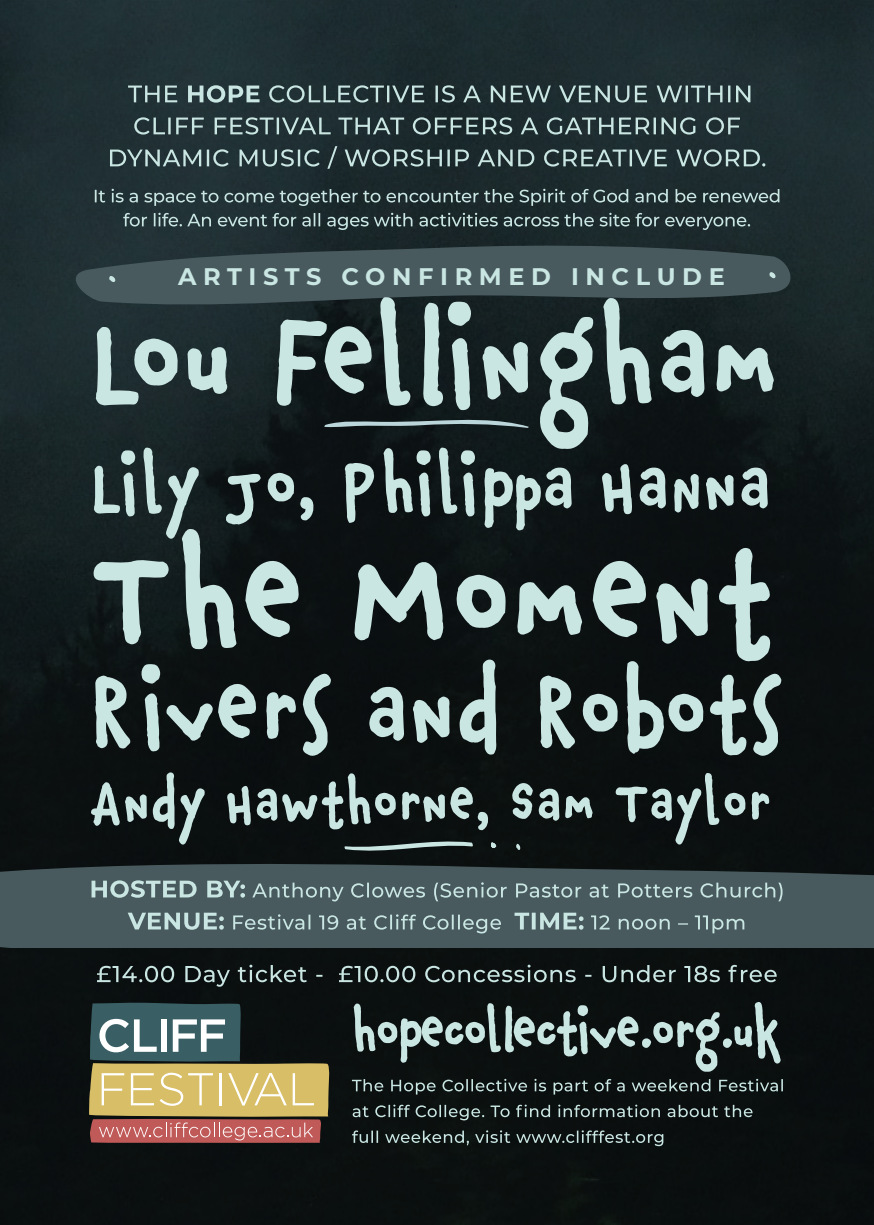
<style>
.page{position:relative;width:874px;height:1225px;background:#fff}
.page>*{position:absolute;margin:0;border:0;box-sizing:border-box;transform-origin:0 0}
.t1{font:700 138.8px "Chauncy Pro";letter-spacing:.03em;color:#c9e6e3}
.t2{font:700 122.8px "Chauncy Pro";letter-spacing:.03em;color:#c9e6e3}
.t3{font:700 98.8px "Chauncy Pro";letter-spacing:.03em;color:#c9e6e3}
.t4{font:700 74.8px "Chauncy Pro";letter-spacing:.03em;color:#c9e6e3}
.t5{font:700 58.8px "Chauncy Pro";letter-spacing:.03em;color:#c9e6e3}
.t6{font:700 55.4px "Chauncy Pro";color:#c9e6e3}
.t7{font:700 24px "Montserrat";letter-spacing:.275em;color:#c9e6e3}
</style>
<div class="page">
<img style="left:0;top:0;width:873px;height:1225px">
<svg style="left:0;top:859px;width:873px;height:88px;background:#3f4f52"></svg>
<svg style="left:590px;top:915px;width:154px;height:18px;background:#5f7376"></svg>
<svg style="left:514px;top:912px;width:69px;height:17px"></svg>
<svg style="left:233px;top:914px;width:267px;height:19px;background:#637779"></svg>
<svg style="left:128px;top:912px;width:96px;height:17px;background:#82999a"></svg>
<svg style="left:252px;top:882px;width:530px;height:19px;background:#617578"></svg>
<svg style="left:91px;top:880px;width:154px;height:17px;background:#809798"></svg>
<svg style="left:123px;top:213px;width:626px;height:17px;background:#405153"></svg>
<svg style="left:95px;top:189px;width:684px;height:17px;background:#405254"></svg>
<svg style="left:110px;top:146px;width:655px;height:23px;background:#425457"></svg>
<svg style="left:338px;top:117px;width:401px;height:18px;background:#4b5e60"></svg>
<svg style="left:134px;top:117px;width:196px;height:18px;background:#4d6062"></svg>
<svg style="left:656px;top:86px;width:94px;height:16px;background:#55696b"></svg>
<svg style="left:128px;top:85px;width:518px;height:18px;background:#4e6163"></svg>
<svg style="left:59px;top:243px;width:741px;height:67px;background:#38494c"></svg>
<svg style="left:109px;top:275px;width:7px;height:8px"></svg>
<svg style="left:768px;top:272px;width:7px;height:7px"></svg>
<svg style="left:323px;top:418px;width:206px;height:10px;background:#506062"></svg>
<svg style="left:344px;top:838px;width:129px;height:16px;background:#3b4746"></svg>
<svg style="left:516px;top:843px;width:4px;height:7px"></svg>
<svg style="left:490px;top:842px;width:6px;height:7px"></svg>
<svg style="left:89px;top:1002px;width:242px;height:141px;background:#8a7b5f"></svg>
<svg style="left:352px;top:1130px;width:311px;height:16px;background:#303a39"></svg>
<svg style="left:352px;top:1104px;width:400px;height:16px;background:#2f3838"></svg>
<svg style="left:352px;top:1078px;width:430px;height:16px;background:#2f3837"></svg>
<svg style="left:97px;top:964px;width:679px;height:22px;background:#2f3837"></svg>
<p class="t7" style="left:178px;top:259px;width:548px">ARTISTS CONFIRMED INCLUDE</p>
<h2 class="t2" style="left:91px;top:287px;width:687px">Lou Fellingham</h2>
<h3 class="t4" style="left:91px;top:441px;width:681px">Lily Jo, Philippa Hanna</h3>
<h1 class="t1" style="left:91px;top:516px;width:681px">The Moment</h1>
<h3 class="t3" style="left:91px;top:652px;width:693px">Rivers and Robots</h3>
<h3 class="t5" style="left:91px;top:768px;width:680px">Andy Hawthorne, Sam Taylor</h3>
<h3 class="t6" style="left:352px;top:998px;width:429px">hopecollective.org.uk</h3>
</div>
